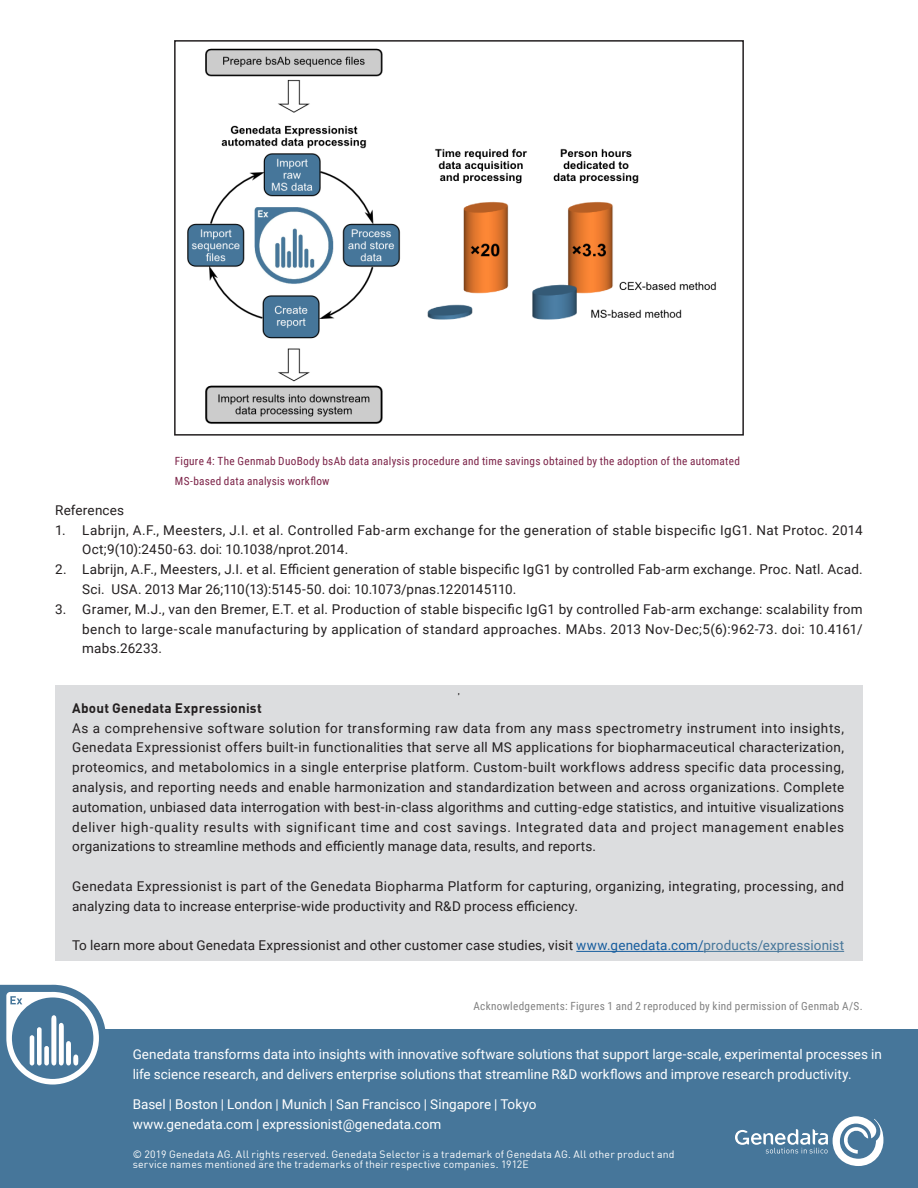
<style>
.page{position:relative;width:918px;height:1188px;background:#fff}
.page>*{position:absolute;margin:0;border:0;box-sizing:border-box;transform-origin:0 0}
.Running_text{font:13.5px/19.8px "Roboto";letter-spacing:.015em;color:#231f20}
.t1{font:13.5px/19.8px "Roboto";color:#fff}
.Running_text-2{font:700 13.5px "DINCE";letter-spacing:.015em;color:#231f20}
.Side_Note_Headline{font:11.25px/19.8px "Roboto Condensed";letter-spacing:.025em;color:#7c2348}
.Side_Note_Headline-2{font:11.25px "Roboto Condensed";letter-spacing:.025em;color:#828282}
.t2{font:10.5px/9.9px "DINCE";letter-spacing:.015em;color:#fff}
.t3{font:10.5px "DINCE";color:#231f20}
.s1{color:#175d9e}
.s2{color:#46769a}
</style>
<div class="page">
<div style="left:55px;top:686px;width:808px;height:275px;background:#dcdddf"></div>
<hr style="left:576px;top:951px;width:128px;height:1px;background:#175d9e">
<hr style="left:704px;top:951px;width:140px;height:1px;background:#46769a">
<img style="left:187px;top:48px;width:529px;height:376px">
<div style="left:174px;top:40px;width:570px;height:396px;border:2px solid #231f20"></div>
<div style="left:0;top:1030px;width:918px;height:158px;background:#46769a"></div>
<svg style="left:735px;top:1116px;width:149px;height:50px"></svg>
<svg style="left:0;top:985px;width:106px;height:100px"></svg>
<div style="left:59px;top:1023px;width:5px;height:41px;background:#fff;border-radius:2px"></div>
<p class="Side_Note_Headline" style="left:175px;top:451px;width:567px">Figure 4: The Genmab DuoBody bsAb data analysis procedure and time savings obtained by the adoption of the automated<br>MS-based data analysis workflow</p>
<p class="Running_text" style="left:55px;top:500px;width:70px">References</p>
<p class="Running_text" style="left:82px;top:519px;width:782px;text-indent:-27px">1. Labrijn, A.F., Meesters, J.I. et al. Controlled Fab-arm exchange for the generation of stable bispecific IgG1. Nat Protoc. 2014<br>Oct;9(10):2450-63. doi: 10.1038/nprot.2014.</p>
<p class="Running_text" style="left:82px;top:559px;width:782px;text-indent:-27px">2. Labrijn, A.F., Meesters, J.I. et al. Efficient generation of stable bispecific IgG1 by controlled Fab-arm exchange. Proc. Natl. Acad.<br>Sci. USA. 2013 Mar 26;110(13):5145-50. doi: 10.1073/pnas.1220145110.</p>
<p class="Running_text" style="left:82px;top:599px;width:782px;text-align:justify;text-indent:-27px">3. Gramer, M.J., van den Bremer, E.T. et al. Production of stable bispecific IgG1 by controlled Fab-arm exchange: scalability from bench to large-scale manufacturing by application of standard approaches. MAbs. 2013 Nov-Dec;5(6):962-73. doi: 10.4161/ mabs.26233.</p>
<p class="t3" style="left:458px;top:684px;width:4px">,</p>
<p class="Running_text-2" style="left:72px;top:699px;width:191px">About Genedata Expressionist</p>
<p class="Running_text" style="left:72px;top:717px;width:774px;text-align:justify">As a comprehensive software solution for transforming raw data from any mass spectrometry instrument into insights, Genedata Expressionist offers built-in functionalities that serve all MS applications for biopharmaceutical characterization, proteomics, and metabolomics in a single enterprise platform. Custom-built workflows address specific data processing, analysis, and reporting needs and enable harmonization and standardization between and across organizations. Complete automation, unbiased data interrogation with best-in-class algorithms and cutting-edge statistics, and intuitive visualizations deliver high-quality results with significant time and cost savings. Integrated data and project management enables organizations to streamline methods and efficiently manage data, results, and reports.</p>
<p class="Running_text" style="left:72px;top:876px;width:774px">Genedata Expressionist is part of the Genedata Biopharma Platform for capturing, organizing, integrating, processing, and analyzing data to increase enterprise-wide productivity and R&amp;D process efficiency.</p>
<p class="Running_text" style="left:72px;top:935px;width:774px">To learn more about Genedata Expressionist and other customer case studies, visit <span class="s1">www.genedata.com/</span><span class="s2">products/expressionist</span></p>
<p class="Side_Note_Headline-2" style="left:473px;top:998px;width:391px">Acknowledgements: Figures 1 and 2 reproduced by kind permission of Genmab A/S.</p>
<p class="t1" style="left:133px;top:1044px;width:751px">Genedata transforms data into insights with innovative software solutions that support large-scale, experimental processes in life science research, and delivers enterprise solutions that streamline R&amp;D workflows and improve research productivity.</p>
<p class="t1" style="left:133px;top:1094px;width:405px">Basel | Boston | London | Munich | San Francisco | Singapore | Tokyo www.genedata.com | expressionist@genedata.com</p>
<p class="t2" style="left:133px;top:1149px;width:543px">© 2019 Genedata AG. All rights reserved. Genedata Selector is a trademark of Genedata AG. All other product and service names mentioned are the trademarks of their respective companies. 1912E</p>
</div>
